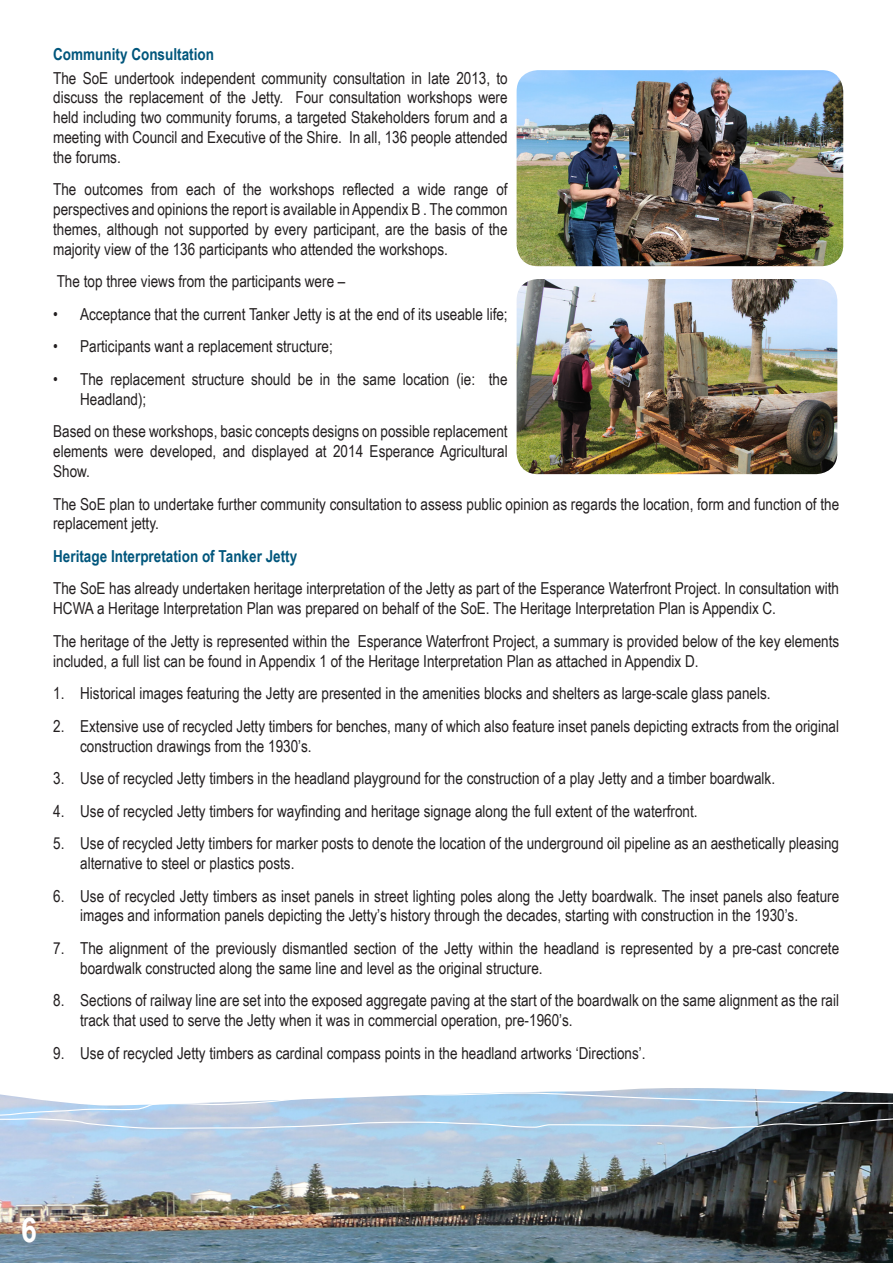
<style>
.page{position:relative;width:893px;height:1263px;background:#fff}
.page>*{position:absolute;margin:0;border:0;box-sizing:border-box;transform-origin:0 0}
.t1{font:700 34.5px "Arial Narrow";color:#fff}
.Body{font:16.5px/19.8px "Arial Narrow";color:#231f20}
.Body-2{font:700 16.5px "Arial Narrow";color:#00567c}
.Subtitle{font:700 16.5px "Arial Narrow";color:#00567c}
</style>
<div class="page">
<img style="left:0;top:1088px;width:893px;height:175px">
<svg style="left:0;top:1092px;width:893px;height:37px;background:#aec3d6"></svg>
<img style="left:517px;top:70px;width:326px;height:196px">
<img style="left:517px;top:279px;width:320px;height:195px">
<p class="Subtitle" style="left:53px;top:41px;width:162px">Community Consultation</p>
<p class="Body" style="left:53px;top:67px;width:456px;text-align:justify">The SoE undertook independent community consultation in late 2013, to discuss the replacement of the Jetty. Four consultation workshops were held including two community forums, a targeted Stakeholders forum and a meeting with Council and Executive of the Shire. In all, 136 people attended the forums.</p>
<p class="Body" style="left:53px;top:179px;width:456px;text-align:justify">The outcomes from each of the workshops reflected a wide range of perspectives and opinions the report is available in Appendix B . The common themes, although not supported by every participant, are the basis of the majority view of the 136 participants who attended the workshops.</p>
<p class="Body" style="left:57px;top:271px;width:290px">The top three views from the participants were –</p>
<p class="Body" style="left:53px;top:304px;width:456px">• Acceptance that the current Tanker Jetty is at the end of its useable life;</p>
<p class="Body" style="left:53px;top:336px;width:281px">• Participants want a replacement structure;</p>
<p class="Body" style="left:80px;top:369px;width:429px;text-indent:-27px">• The replacement structure should be in the same location (ie: the<br>Headland);</p>
<p class="Body" style="left:53px;top:421px;width:456px;text-align:justify">Based on these workshops, basic concepts designs on possible replacement elements were developed, and displayed at 2014 Esperance Agricultural Show.</p>
<p class="Body" style="left:53px;top:493px;width:787px">The SoE plan to undertake further community consultation to assess public opinion as regards the location, form and function of the replacement jetty.</p>
<p class="Body-2" style="left:53px;top:544px;width:246px">Heritage Interpretation of Tanker Jetty</p>
<p class="Body" style="left:53px;top:578px;width:787px">The SoE has already undertaken heritage interpretation of the Jetty as part of the Esperance Waterfront Project. In consultation with<br>HCWA a Heritage Interpretation Plan was prepared on behalf of the SoE. The Heritage Interpretation Plan is Appendix C.</p>
<p class="Body" style="left:53px;top:630px;width:788px">The heritage of the Jetty is represented within the Esperance Waterfront Project, a summary is provided below of the key elements included, a full list can be found in Appendix 1 of the Heritage Interpretation Plan as attached in Appendix D.</p>
<p class="Body" style="left:53px;top:683px;width:719px">1. Historical images featuring the Jetty are presented in the amenities blocks and shelters as large-scale glass panels.</p>
<p class="Body" style="left:80px;top:715px;width:760px;text-indent:-27px">2. Extensive use of recycled Jetty timbers for benches, many of which also feature inset panels depicting extracts from the original construction drawings from the 1930’s.</p>
<p class="Body" style="left:53px;top:768px;width:723px">3. Use of recycled Jetty timbers in the headland playground for the construction of a play Jetty and a timber boardwalk.</p>
<p class="Body" style="left:53px;top:800px;width:646px">4. Use of recycled Jetty timbers for wayfinding and heritage signage along the full extent of the waterfront.</p>
<p class="Body" style="left:80px;top:833px;width:760px;text-indent:-27px">5. Use of recycled Jetty timbers for marker posts to denote the location of the underground oil pipeline as an aesthetically pleasing alternative to steel or plastics posts.</p>
<p class="Body" style="left:80px;top:885px;width:761px;text-indent:-27px">6. Use of recycled Jetty timbers as inset panels in street lighting poles along the Jetty boardwalk. The inset panels also feature images and information panels depicting the Jetty’s history through the decades, starting with construction in the 1930’s.</p>
<p class="Body" style="left:80px;top:938px;width:760px;text-indent:-27px">7. The alignment of the previously dismantled section of the Jetty within the headland is represented by a pre-cast concrete boardwalk constructed along the same line and level as the original structure.</p>
<p class="Body" style="left:80px;top:990px;width:760px;text-indent:-27px">8. Sections of railway line are set into the exposed aggregate paving at the start of the boardwalk on the same alignment as the rail track that used to serve the Jetty when it was in commercial operation, pre-1960’s.</p>
<p class="Body" style="left:53px;top:1042px;width:594px">9. Use of recycled Jetty timbers as cardinal compass points in the headland artworks ‘Directions’.</p>
<h1 class="t1" style="left:21px;top:1203px;width:17px">6</h1>
</div>
